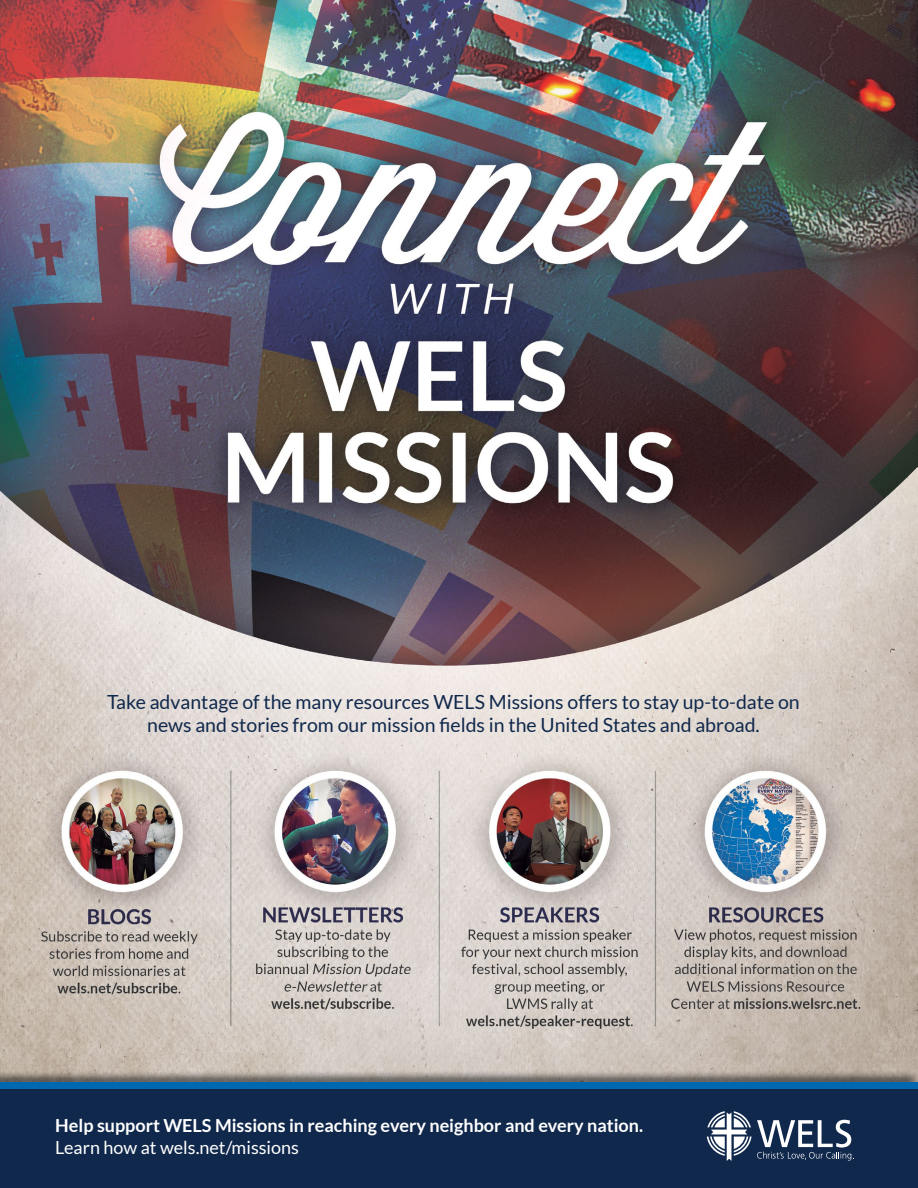
<style>
.page{position:relative;width:918px;height:1188px;background:#fff}
.page>*{position:absolute;margin:0;border:0;box-sizing:border-box;transform-origin:0 0}
.t1{font:19.5px/22.5px "Lato";color:#10284c;text-align:center}
.t2{font:700 18px "Lato";color:#fff}
.t3{font:18px "Lato";color:#fff}
</style>
<div class="page">
<img style="left:0;top:0;width:918px;height:1070px">
<div style="left:0;top:1089px;width:918px;height:99px;background:#10284c"></div>
<svg style="left:707px;top:1111px;width:147px;height:50px"></svg>
<div style="left:0;top:1070px;width:918px;height:22px;background:#000;opacity:.75"></div>
<div style="left:0;top:1083px;width:918px;height:6px;background:#0067b1"></div>
<p class="t1" style="left:107px;top:691px;width:694px">Take advantage of the many resources WELS Missions offers to stay up-to-date on news and stories from our mission fields in the United States and abroad.</p>
<p class="t2" style="left:55px;top:1115px;width:589px">Help support WELS Missions in reaching every neighbor and every nation.</p>
<p class="t3" style="left:55px;top:1137px;width:245px">Learn how at wels.net/missions</p>
</div>
